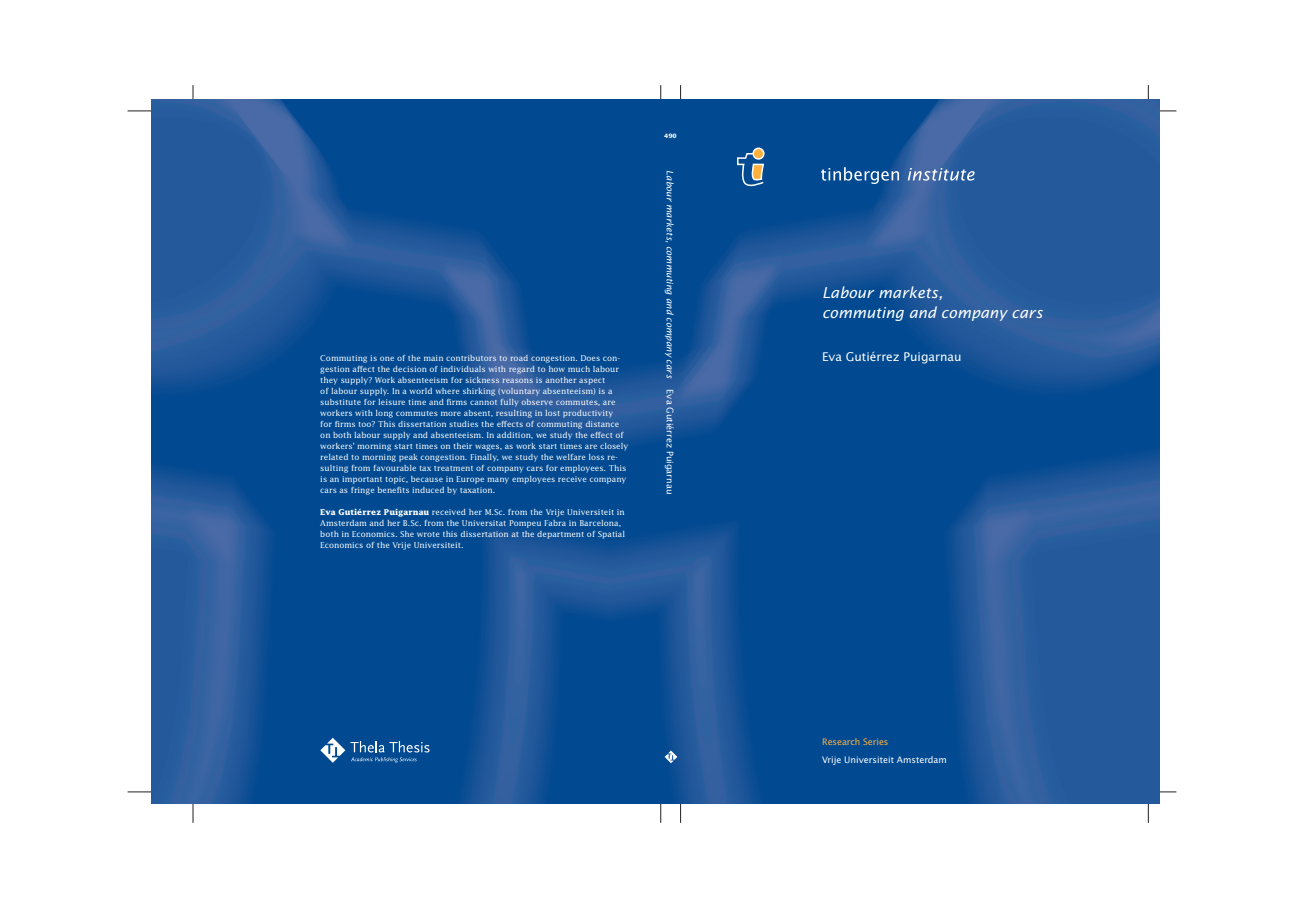
<style>
.page{position:relative;width:1304px;height:908px;background:#fff}
.page>*{position:absolute;margin:0;border:0;box-sizing:border-box;transform-origin:0 0}
.t1{font:italic 15px/20px "Lucida Sans";color:#fff}
.t2{font:12px "Lucida Sans";color:#fff}
.t3{font:9px "Lucida Sans";color:#fff}
.t4{font:italic 9px "Lucida Sans";color:#fff}
.t5{font:9px "Lucida Sans";letter-spacing:-.01em;color:#fbb03f}
.t6{font:8px/11px "Lucida";color:#fff}
.t7{font:700 6px "Lucida Sans";color:#fff}
.s1{font-weight:700}
</style>
<div class="page">
<hr style="left:680px;top:85px;width:1px;height:737px;background:#231f20">
<hr style="left:660px;top:85px;width:1px;height:737px;background:#231f20">
<hr style="left:193px;top:85px;width:1px;height:737px;background:#231f20">
<hr style="left:1148px;top:85px;width:1px;height:737px;background:#231f20">
<hr style="left:128px;top:111px;width:1048px;height:1px;background:#231f20">
<hr style="left:128px;top:791px;width:1048px;height:1px;background:#231f20">
<img style="left:152px;top:99px;width:457px;height:703px">
<img style="left:609px;top:99px;width:550px;height:703px">
<div style="left:753px;top:148px;width:11px;height:11px;background:#fbb03f;border-radius:50%"></div>
<div style="left:752px;top:147px;width:13px;height:13px;border:2px solid #fff;border-radius:50%"></div>
<svg style="left:736px;top:152px;width:29px;height:36px"></svg>
<svg style="left:821px;top:167px;width:78px;height:17px"></svg>
<svg style="left:908px;top:168px;width:67px;height:12px"></svg>
<svg style="left:320px;top:737px;width:110px;height:25px;background:#336ea6"></svg>
<svg style="left:665px;top:750px;width:12px;height:13px"></svg>
<p class="t6" style="left:320px;top:352px;width:310px">Commuting is one of the main contributors to road congestion. Does con&shy;gestion affect the decision of individuals with regard to how much labour they supply? Work absenteeism for sickness reasons is another aspect<br>of labour supply. In a world where shirking (voluntary absenteeism) is a substitute for leisure time and firms cannot fully observe commutes, are workers with long commutes more absent, resulting in lost productivity<br>for firms too? This dissertation studies the effects of commuting distance on both labour supply and absenteeism. In addition, we study the effect of workers’ morning start times on their wages, as work start times are closely related to morning peak congestion. Finally, we study the welfare loss re&shy;sulting from favourable tax treatment of company cars for employees. This is an important topic, because in Europe many employees receive company cars as fringe benefits induced by taxation.</p>
<p class="t6" style="left:320px;top:506px;width:306px"><span class="s1">Eva Gutiérrez Puigarnau</span> received her M.Sc. from the Vrije Universiteit in Amsterdam and her B.Sc. from the Universitat Pompeu Fabra in Barcelona, both in Economics. She wrote this dissertation at the department of Spatial Economics of the Vrije Universiteit.</p>
<p class="t7" style="left:664px;top:132px;width:14px">490</p>
<p class="t4" style="left:676px;top:170px;width:209px;rotate:90deg">Labour markets, commuting and company cars</p>
<p class="t3" style="left:676px;top:389px;width:106px;rotate:90deg">Eva Gutiérrez Puigarnau</p>
<h1 class="t1" style="left:822px;top:282px;width:222px">Labour markets,<br>commuting and company cars</h1>
<h2 class="t2" style="left:822px;top:349px;width:141px">Eva Gutiérrez Puigarnau</h2>
<p class="t5" style="left:822px;top:735px;width:68px">Research Series</p>
<p class="t3" style="left:822px;top:754px;width:126px">Vrije Universiteit Amsterdam</p>
</div>
